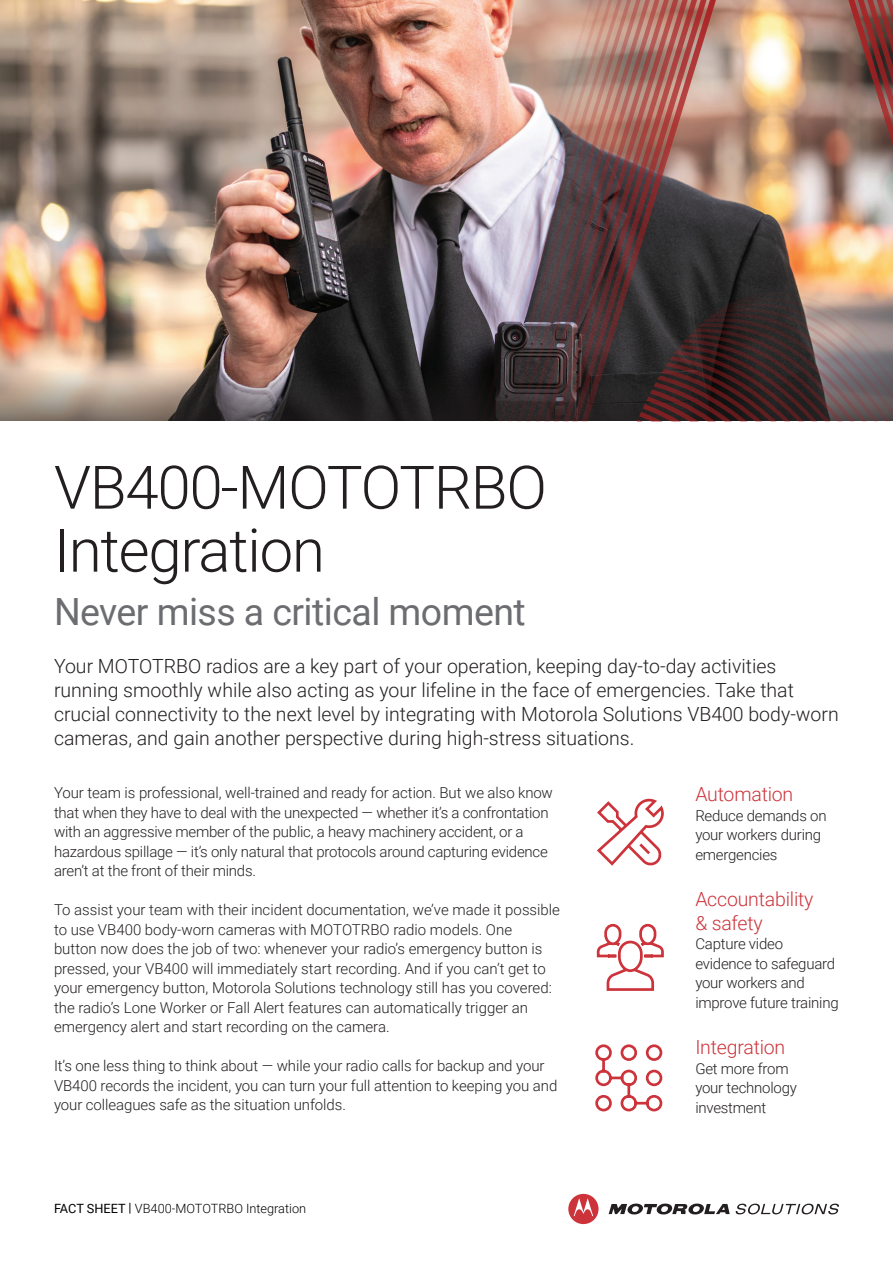
<style>
.page{position:relative;width:893px;height:1263px;background:#fff}
.page>*{position:absolute;margin:0;border:0;box-sizing:border-box;transform-origin:0 0}
.t1{font:300 60px/63px "Roboto";letter-spacing:-.02em;color:#231f20}
.t2{font:37.5px "Roboto";letter-spacing:-.015em;color:#6c6d70}
.t3{font:300 19.5px/24px "Roboto";color:#231f20}
.t4{font:300 19.5px/23.2px "Roboto";letter-spacing:-.01em;color:#cc333b}
.t5{font:300 15px/19.5px "Roboto";letter-spacing:-.005em;color:#231f20}
.t6{font:300 12.75px "Roboto";color:#000}
.s1{font-weight:400}
</style>
<div class="page">
<img style="left:0;top:0;width:399px;height:421px">
<svg style="left:597px;top:798px;width:67px;height:68px"></svg>
<svg style="left:596px;top:923px;width:68px;height:68px"></svg>
<svg style="left:595px;top:1044px;width:68px;height:68px"></svg>
<svg style="left:609px;top:1203px;width:121px;height:12px"></svg>
<svg style="left:568px;top:1194px;width:30px;height:30px"></svg>
<svg style="left:736px;top:1203px;width:103px;height:11px"></svg>
<img style="left:399px;top:0;width:238px;height:422px">
<img style="left:637px;top:0;width:256px;height:422px">
<h1 class="t1" style="left:54px;top:454px;width:494px">VB400-MOTOTRBO<br>Integration</h1>
<h2 class="t2" style="left:54px;top:585px;width:473px">Never miss a critical moment</h2>
<p class="t3" style="left:54px;top:653px;width:786px">Your MOTOTRBO radios are a key part of your operation, keeping day-to-day activities running smoothly while also acting as your lifeline in the face of emergencies. Take that crucial connectivity to the next level by integrating with Motorola Solutions VB400 body-worn cameras, and gain another perspective during high-stress situations.</p>
<p class="t5" style="left:54px;top:782px;width:500px">Your team is professional, well-trained and ready for action. But we also know that when they have to deal with the unexpected — whether it’s a confrontation with an aggressive member of the public, a heavy machinery accident, or a hazardous spillage — it’s only natural that protocols around capturing evidence aren’t at the front of their minds.</p>
<p class="t5" style="left:54px;top:899px;width:507px">To assist your team with their incident documentation, we’ve made it possible to use VB400 body-worn cameras with MOTOTRBO radio models. One<br>button now does the job of two: whenever your radio’s emergency button is pressed, your VB400 will immediately start recording. And if you can’t get to your emergency button, Motorola Solutions technology still has you covered: the radio’s Lone Worker or Fall Alert features can automatically trigger an emergency alert and start recording on the camera.</p>
<p class="t5" style="left:54px;top:1055px;width:505px">It’s one less thing to think about — while your radio calls for backup and your<br>VB400 records the incident, you can turn your full attention to keeping you and your colleagues safe as the situation unfolds.</p>
<h3 class="t4" style="left:695px;top:782px;width:99px">Automation</h3>
<p class="t5" style="left:695px;top:805px;width:133px">Reduce demands on your workers during emergencies</p>
<h3 class="t4" style="left:695px;top:887px;width:120px">Accountability &amp; safety</h3>
<p class="t5" style="left:695px;top:933px;width:145px">Capture video evidence to safeguard your workers and improve future training</p>
<h3 class="t4" style="left:695px;top:1035px;width:91px">Integration</h3>
<p class="t5" style="left:695px;top:1058px;width:103px">Get more from your technology investment</p>
<p class="t6" style="left:54px;top:1199px;width:254px"><span class="s1">FACT SHEET |</span> VB400-MOTOTRBO Integration</p>
</div>
